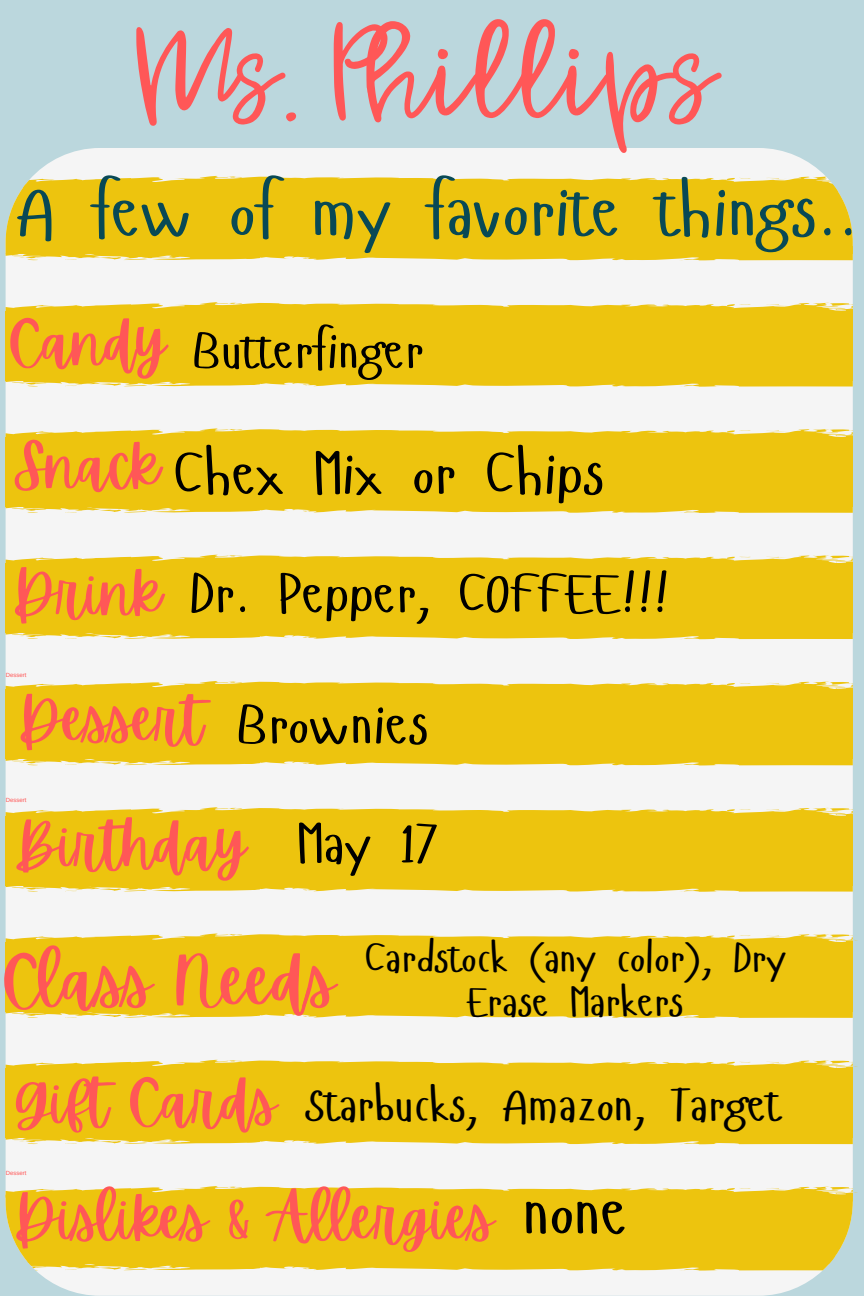
<style>
.page{position:relative;width:864px;height:1296px;background:#bbd7dd}
.page>*{position:absolute;margin:0;border:0;box-sizing:border-box;transform-origin:0 0}
.t1{font:300 129.8px "Jenthill";color:#ff5757}
.t2{font:72px "Hangyaboly";color:#084955}
.t3{font:68px "Apricots";color:#ff5757}
.t4{font:66.55px "Hangyaboly";color:#000}
.t5{font:60px "Apricots";color:#ff5757}
.t6{font:60px "Hangyaboly";color:#000}
.t7{font:56.75px "Hangyaboly";color:#000}
.t8{font:56px "Hangyaboly";color:#000}
.t9{font:55.9px "Hangyaboly";color:#000}
.t10{font:52.05px "Hangyaboly";color:#000}
.t11{font:47.4px "Hangyaboly";color:#000}
.t12{font:41.65px/44.2px "Hangyaboly";color:#000;text-align:center}
.t13{font:6px "Arimo";color:#ff5757}
</style>
<div class="page">
<div style="left:6px;top:148px;width:847px;height:1148px;background:#f5f5f5"></div>
<svg style="left:6px;top:1186px;width:847px;height:85px;background:#ecc61d"></svg>
<svg style="left:32px;top:1259px;width:45px;height:12px"></svg>
<svg style="left:91px;top:1259px;width:59px;height:11px"></svg>
<svg style="left:300px;top:1268px;width:13px;height:2px"></svg>
<svg style="left:272px;top:1259px;width:26px;height:1px"></svg>
<svg style="left:523px;top:1256px;width:21px;height:3px"></svg>
<svg style="left:830px;top:1187px;width:28px;height:8px"></svg>
<svg style="left:766px;top:1188px;width:21px;height:2px"></svg>
<svg style="left:739px;top:1188px;width:12px;height:1px"></svg>
<svg style="left:625px;top:1201px;width:27px;height:2px"></svg>
<svg style="left:414px;top:1199px;width:35px;height:2px"></svg>
<div style="left:6px;top:1060px;width:847px;height:84px;background:#edc40e"></div>
<svg style="left:19px;top:1133px;width:58px;height:12px"></svg>
<svg style="left:91px;top:1133px;width:59px;height:11px"></svg>
<svg style="left:300px;top:1142px;width:13px;height:1px"></svg>
<svg style="left:272px;top:1133px;width:26px;height:1px"></svg>
<svg style="left:523px;top:1130px;width:21px;height:3px"></svg>
<svg style="left:830px;top:1061px;width:28px;height:7px"></svg>
<svg style="left:766px;top:1062px;width:21px;height:2px"></svg>
<svg style="left:739px;top:1062px;width:12px;height:1px"></svg>
<svg style="left:625px;top:1075px;width:27px;height:1px"></svg>
<svg style="left:414px;top:1073px;width:35px;height:2px"></svg>
<div style="left:6px;top:933px;width:847px;height:85px;background:#edc40e"></div>
<svg style="left:19px;top:1007px;width:58px;height:11px"></svg>
<svg style="left:91px;top:1006px;width:59px;height:12px"></svg>
<svg style="left:272px;top:1006px;width:41px;height:11px"></svg>
<svg style="left:523px;top:1003px;width:21px;height:4px"></svg>
<svg style="left:830px;top:934px;width:28px;height:8px"></svg>
<svg style="left:766px;top:935px;width:21px;height:3px"></svg>
<svg style="left:739px;top:935px;width:12px;height:1px"></svg>
<svg style="left:625px;top:948px;width:27px;height:2px"></svg>
<svg style="left:414px;top:946px;width:35px;height:3px"></svg>
<div style="left:6px;top:807px;width:847px;height:85px;background:#edc40e"></div>
<svg style="left:19px;top:881px;width:58px;height:11px"></svg>
<svg style="left:91px;top:880px;width:59px;height:11px"></svg>
<svg style="left:272px;top:880px;width:41px;height:11px"></svg>
<svg style="left:523px;top:877px;width:21px;height:4px"></svg>
<svg style="left:830px;top:808px;width:23px;height:8px"></svg>
<svg style="left:766px;top:809px;width:21px;height:2px"></svg>
<svg style="left:739px;top:809px;width:12px;height:1px"></svg>
<svg style="left:625px;top:822px;width:27px;height:2px"></svg>
<svg style="left:414px;top:820px;width:35px;height:2px"></svg>
<div style="left:6px;top:681px;width:847px;height:84px;background:#edc40e"></div>
<svg style="left:19px;top:754px;width:58px;height:12px"></svg>
<svg style="left:91px;top:754px;width:59px;height:11px"></svg>
<svg style="left:300px;top:763px;width:13px;height:2px"></svg>
<svg style="left:272px;top:754px;width:26px;height:1px"></svg>
<svg style="left:523px;top:751px;width:21px;height:3px"></svg>
<svg style="left:830px;top:682px;width:23px;height:8px"></svg>
<svg style="left:766px;top:683px;width:21px;height:2px"></svg>
<svg style="left:739px;top:683px;width:12px;height:1px"></svg>
<svg style="left:625px;top:696px;width:27px;height:1px"></svg>
<svg style="left:414px;top:694px;width:35px;height:2px"></svg>
<div style="left:6px;top:555px;width:847px;height:84px;background:#edc40e"></div>
<svg style="left:19px;top:628px;width:58px;height:11px"></svg>
<svg style="left:91px;top:628px;width:59px;height:11px"></svg>
<svg style="left:300px;top:637px;width:13px;height:1px"></svg>
<svg style="left:272px;top:628px;width:26px;height:1px"></svg>
<svg style="left:523px;top:625px;width:21px;height:3px"></svg>
<svg style="left:830px;top:556px;width:23px;height:7px"></svg>
<svg style="left:766px;top:557px;width:21px;height:2px"></svg>
<svg style="left:739px;top:557px;width:12px;height:1px"></svg>
<svg style="left:625px;top:570px;width:27px;height:1px"></svg>
<svg style="left:414px;top:568px;width:35px;height:2px"></svg>
<div style="left:6px;top:428px;width:847px;height:85px;background:#edc40e"></div>
<svg style="left:19px;top:502px;width:58px;height:11px"></svg>
<svg style="left:91px;top:501px;width:59px;height:12px"></svg>
<svg style="left:272px;top:501px;width:41px;height:11px"></svg>
<svg style="left:523px;top:498px;width:21px;height:4px"></svg>
<svg style="left:830px;top:429px;width:23px;height:8px"></svg>
<svg style="left:766px;top:430px;width:21px;height:2px"></svg>
<svg style="left:739px;top:430px;width:12px;height:1px"></svg>
<svg style="left:625px;top:443px;width:27px;height:2px"></svg>
<svg style="left:414px;top:441px;width:35px;height:2px"></svg>
<div style="left:6px;top:302px;width:847px;height:85px;background:#edc40e"></div>
<svg style="left:19px;top:376px;width:58px;height:11px"></svg>
<svg style="left:91px;top:375px;width:59px;height:11px"></svg>
<svg style="left:300px;top:384px;width:13px;height:2px"></svg>
<svg style="left:272px;top:375px;width:26px;height:1px"></svg>
<svg style="left:523px;top:372px;width:21px;height:4px"></svg>
<svg style="left:830px;top:303px;width:23px;height:8px"></svg>
<svg style="left:766px;top:304px;width:21px;height:2px"></svg>
<svg style="left:739px;top:304px;width:12px;height:1px"></svg>
<svg style="left:625px;top:317px;width:27px;height:2px"></svg>
<svg style="left:414px;top:315px;width:35px;height:2px"></svg>
<svg style="left:6px;top:176px;width:847px;height:84px;background:#ecc61b"></svg>
<svg style="left:19px;top:249px;width:58px;height:12px"></svg>
<svg style="left:91px;top:249px;width:59px;height:11px"></svg>
<svg style="left:300px;top:258px;width:13px;height:1px"></svg>
<svg style="left:272px;top:249px;width:26px;height:1px"></svg>
<svg style="left:523px;top:246px;width:21px;height:3px"></svg>
<svg style="left:766px;top:178px;width:21px;height:2px"></svg>
<svg style="left:739px;top:178px;width:12px;height:1px"></svg>
<svg style="left:625px;top:191px;width:27px;height:1px"></svg>
<svg style="left:414px;top:189px;width:35px;height:2px"></svg>
<p class="t1" style="left:135px;top:-5px;width:585px">Ms. Phillips</p>
<p class="t2" style="left:15px;top:165px;width:845px">A few of my favorite things..</p>
<p class="t5" style="left:7px;top:308px;width:160px">Candy</p>
<p class="t10" style="left:192px;top:317px;width:233px">Butterfinger</p>
<p class="t5" style="left:14px;top:431px;width:147px">Snack</p>
<p class="t6" style="left:174px;top:435px;width:432px">Chex Mix or Chips</p>
<p class="t5" style="left:12px;top:558px;width:151px">Drink</p>
<p class="t8" style="left:190px;top:558px;width:480px">Dr. Pepper, COFFEE!!!</p>
<p class="t13" style="left:6px;top:671px;width:22px">Dessert</p>
<p class="t5" style="left:18px;top:685px;width:187px">Dessert</p>
<p class="t7" style="left:236px;top:688px;width:194px">Brownies</p>
<p class="t13" style="left:6px;top:797px;width:22px">Dessert</p>
<p class="t5" style="left:13px;top:810px;width:234px">Birthday</p>
<p class="t9" style="left:297px;top:808px;width:141px">May 17</p>
<p class="t3" style="left:1px;top:942px;width:336px">Class Needs</p>
<p class="t12" style="left:365px;top:934px;width:422px">Cardstock (any color), Dry<br>Erase Markers</p>
<p class="t5" style="left:13px;top:1068px;width:265px">Gift Cards</p>
<p class="t11" style="left:306px;top:1074px;width:477px">Starbucks, Amazon, Target</p>
<p class="t13" style="left:6px;top:1170px;width:22px">Dessert</p>
<p class="t5" style="left:13px;top:1183px;width:482px">Dislikes &amp; Allergies</p>
<p class="t4" style="left:523px;top:1169px;width:106px">none</p>
</div>
